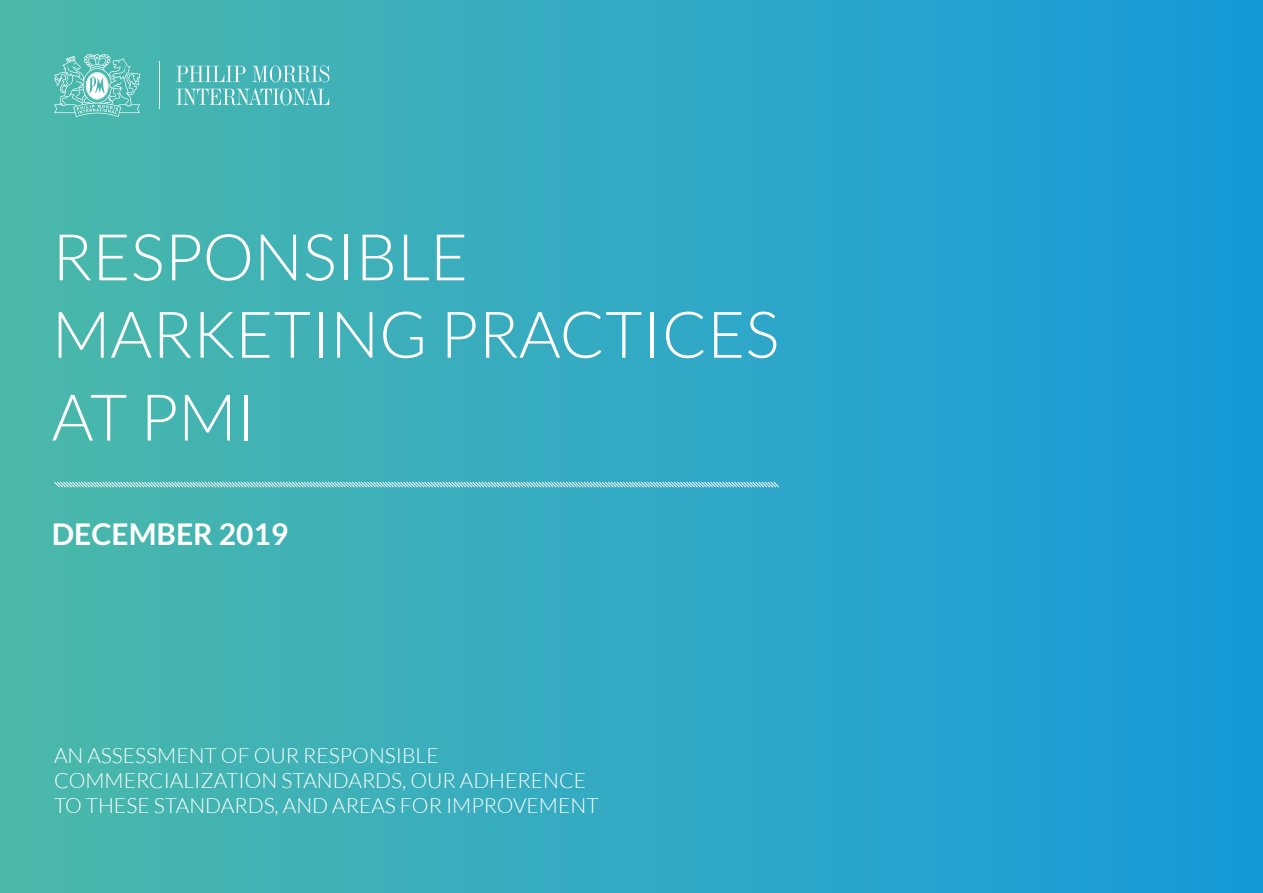
<style>
.page{position:relative;width:1263px;height:893px;background:#fff}
.page>*{position:absolute;margin:0;border:0;box-sizing:border-box;transform-origin:0 0}
.t1{font:300 64.5px/77.4px "Lato";color:#fff}
.t2{font:700 30px "Lato";color:#fff}
.t3{font:300 21px/25.2px "Lato";color:#fff}
</style>
<div class="page">
<div style="left:0;top:0;width:1263px;height:893px;background:linear-gradient(to right,#4db9aa,#169adb)"></div>
<hr style="left:159px;top:62px;width:1px;height:47px;background:#fff">
<svg style="left:176px;top:66px;width:69px;height:16px"></svg>
<svg style="left:252px;top:66px;width:77px;height:16px"></svg>
<svg style="left:176px;top:88px;width:153px;height:17px"></svg>
<svg style="left:54px;top:54px;width:86px;height:63px"></svg>
<svg style="left:53px;top:480px;width:727px;height:9px"></svg>
<h1 class="t1" style="left:52px;top:219px;width:729px">RESPONSIBLE<br>MARKETING PRACTICES</h1>
<h1 class="t1" style="left:52px;top:379px;width:206px">AT PMI</h1>
<h2 class="t2" style="left:52px;top:516px;width:238px">DECEMBER 2019</h2>
<p class="t3" style="left:54px;top:743px;width:546px">AN ASSESSMENT OF OUR RESPONSIBLE<br>COMMERCIALIZATION STANDARDS, OUR ADHERENCE<br>TO THESE STANDARDS, AND AREAS FOR IMPROVEMENT</p>
</div>
